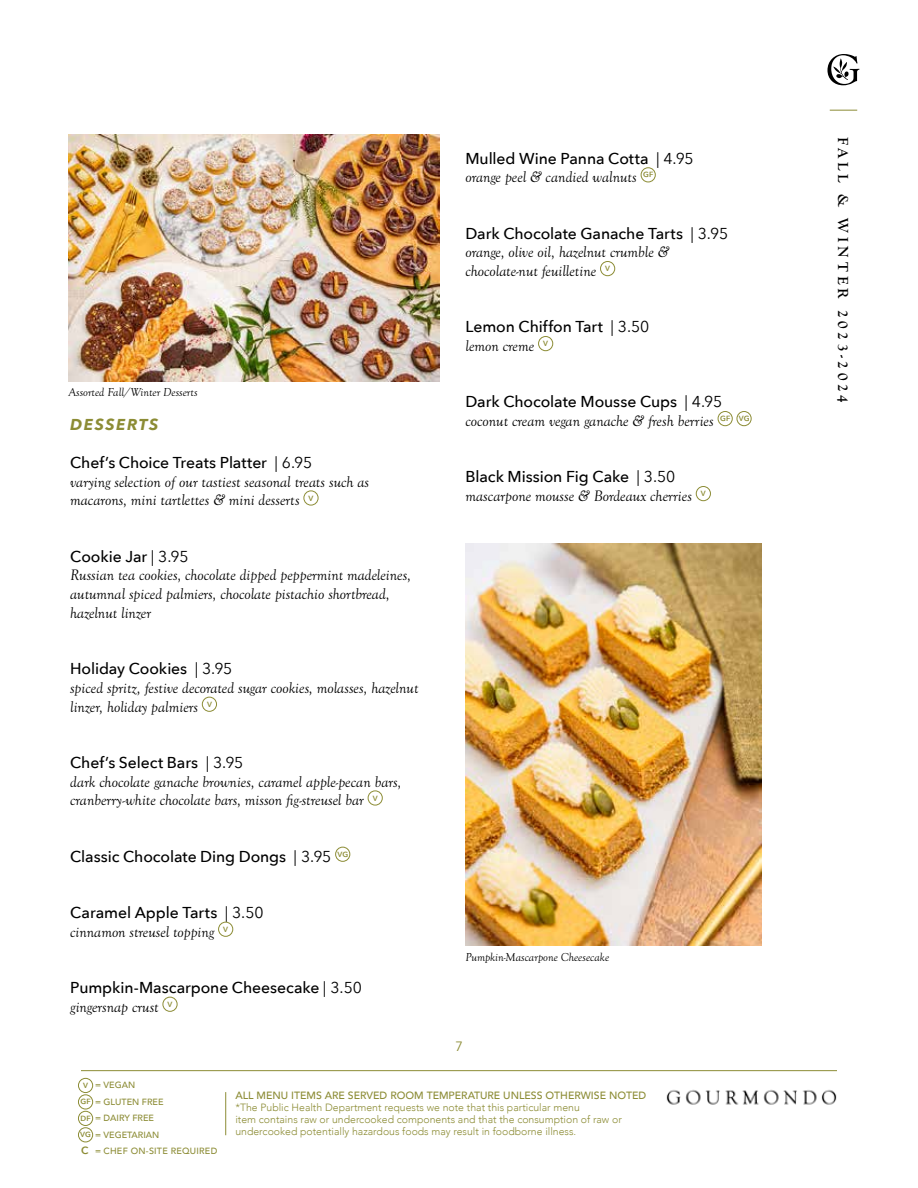
<style>
.page{position:relative;width:918px;height:1188px;background:#fff}
.page>*{position:absolute;margin:0;border:0;box-sizing:border-box;transform-origin:0 0}
.t1{font:italic 15.75px/18.8px "Goudy Old Sty";color:#000}
.t2{font:500 15.75px "Avenir Next";letter-spacing:-.005em;color:#000}
.t3{font:italic 700 15.75px "Avenir Next";letter-spacing:.1em;color:#8c8c35}
.t4{font:700 15px "Goudy Old Sty";letter-spacing:.25em;color:#000}
.t5{font:13.5px "Avenir Next";color:#8c8c35}
.t6{font:italic 12px "Goudy Old Sty";color:#000}
.t7{font:300 10.5px/12px "Avenir";color:#8c8c35}
.t8{font:500 10.5px "Avenir";color:#8c8c35}
.t9{font:600 10.5px "Avenir Next";color:#8c8c35}
.t10{font:500 9px/16.5px "Avenir";color:#8c8c35}
.t11{font:600 7.5px/16.5px "Avenir Next";color:#8c8c35;text-align:center}
.s1{font-weight:400}
</style>
<div class="page">
<div style="left:304px;top:491px;width:14px;height:14px;border:1px solid #8c8c35;border-radius:50%"></div>
<div style="left:202px;top:697px;width:15px;height:15px;border:1px solid #8c8c35;border-radius:50%"></div>
<div style="left:368px;top:791px;width:15px;height:14px;border:1px solid #8c8c35;border-radius:50%"></div>
<div style="left:335px;top:847px;width:15px;height:15px;border:1px solid #8c8c35;border-radius:50%"></div>
<div style="left:218px;top:922px;width:15px;height:15px;border:1px solid #8c8c35;border-radius:50%"></div>
<div style="left:163px;top:997px;width:14px;height:15px;border:1px solid #8c8c35;border-radius:50%"></div>
<div style="left:641px;top:167px;width:15px;height:15px;border:1px solid #8c8c35;border-radius:50%"></div>
<div style="left:600px;top:261px;width:15px;height:15px;border:1px solid #8c8c35;border-radius:50%"></div>
<div style="left:538px;top:336px;width:15px;height:15px;border:1px solid #8c8c35;border-radius:50%"></div>
<div style="left:718px;top:411px;width:15px;height:15px;border:1px solid #8c8c35;border-radius:50%"></div>
<div style="left:737px;top:411px;width:15px;height:15px;border:1px solid #8c8c35;border-radius:50%"></div>
<div style="left:696px;top:486px;width:15px;height:15px;border:1px solid #8c8c35;border-radius:50%"></div>
<svg style="left:827px;top:54px;width:33px;height:31px"></svg>
<svg style="left:830px;top:110px;width:27px;height:1px"></svg>
<hr style="left:81px;top:1070px;width:756px;height:1px;background:#8c8c35">
<hr style="left:225px;top:1092px;width:1px;height:43px;background:#8c8c35">
<div style="left:78px;top:1078px;width:15px;height:15px;border:1px solid #8c8c35;border-radius:50%"></div>
<div style="left:78px;top:1094px;width:15px;height:15px;border:1px solid #8c8c35;border-radius:50%"></div>
<div style="left:78px;top:1111px;width:15px;height:15px;border:1px solid #8c8c35;border-radius:50%"></div>
<div style="left:78px;top:1127px;width:15px;height:15px;border:1px solid #8c8c35;border-radius:50%"></div>
<img style="left:642px;top:1070px;width:195px;height:35px">
<img style="left:465px;top:543px;width:296px;height:402px">
<img style="left:68px;top:134px;width:372px;height:248px">
<p class="t2" style="left:465px;top:145px;width:230px">Mulled Wine Panna Cotta <span class="s1">| 4.95</span></p>
<p class="t1" style="left:465px;top:168px;width:189px">orange peel &amp; candied walnuts <sup>GF</sup></p>
<p class="t2" style="left:465px;top:220px;width:264px">Dark Chocolate Ganache Tarts <span class="s1">| 3.95</span></p>
<p class="t1" style="left:465px;top:243px;width:205px">orange, olive oil, hazelnut crumble &amp; chocolate-nut feuilletine <sup>V</sup></p>
<p class="t6" style="left:68px;top:386px;width:131px">Assorted Fall/Winter Desserts</p>
<p class="t3" style="left:70px;top:411px;width:90px">DESSERTS</p>
<p class="t2" style="left:70px;top:449px;width:244px">Chef’s Choice Treats Platter <span class="s1">| 6.95</span></p>
<p class="t1" style="left:70px;top:473px;width:301px">varying selection of our tastiest seasonal treats such as macarons, mini tartlettes &amp; mini desserts <sup>V</sup></p>
<p class="t2" style="left:70px;top:543px;width:120px">Cookie Jar <span class="s1">| 3.95</span></p>
<p class="t1" style="left:70px;top:566px;width:342px">Russian tea cookies, chocolate dipped peppermint madeleines, autumnal spiced palmiers, chocolate pistachio shortbread, hazelnut linzer</p>
<p class="t2" style="left:70px;top:655px;width:164px">Holiday Cookies <span class="s1">| 3.95</span></p>
<p class="t1" style="left:70px;top:679px;width:350px">spiced spritz, festive decorated sugar cookies, molasses, hazelnut linzer, holiday palmiers <sup>V</sup></p>
<p class="t2" style="left:70px;top:749px;width:175px">Chef’s Select Bars <span class="s1">| 3.95</span></p>
<p class="t1" style="left:70px;top:773px;width:333px">dark chocolate ganache brownies, caramel apple-pecan bars, cranberry-white chocolate bars, misson fig-streusel bar <sup>V</sup></p>
<p class="t2" style="left:70px;top:843px;width:279px">Classic Chocolate Ding Dongs <span class="s1">| 3.95</span> <sup>VG</sup></p>
<p class="t2" style="left:70px;top:899px;width:195px">Caramel Apple Tarts <span class="s1">| 3.50</span></p>
<p class="t1" style="left:70px;top:923px;width:159px">cinnamon streusel topping <sup>V</sup></p>
<p class="t2" style="left:70px;top:974px;width:293px">Pumpkin-Mascarpone Cheesecake <span class="s1">| 3.50</span></p>
<p class="t1" style="left:70px;top:998px;width:104px">gingersnap crust <sup>V</sup></p>
<p class="t2" style="left:465px;top:313px;width:185px">Lemon Chiffon Tart <span class="s1">| 3.50</span></p>
<p class="t1" style="left:465px;top:337px;width:84px">lemon creme <sup>V</sup></p>
<p class="t2" style="left:465px;top:388px;width:258px">Dark Chocolate Mousse Cups <span class="s1">| 4.95</span></p>
<p class="t1" style="left:465px;top:412px;width:285px">coconut cream vegan ganache &amp; fresh berries <sup>GF</sup> <sup>VG</sup></p>
<p class="t2" style="left:465px;top:463px;width:211px">Black Mission Fig Cake <span class="s1">| 3.50</span></p>
<p class="t1" style="left:465px;top:487px;width:242px">mascarpone mousse &amp; Bordeaux cherries <sup>V</sup></p>
<p class="t6" style="left:465px;top:951px;width:145px">Pumpkin-Mascarpone Cheesecake</p>
<p class="t5" style="left:455px;top:1035px;width:9px">7</p>
<p class="t10" style="left:95px;top:1076px;width:124px">= VEGAN<br>= GLUTEN FREE<br>= DAIRY FREE<br>= VEGETARIAN<br>= CHEF ON-SITE REQUIRED</p>
<p class="t8" style="left:235px;top:1087px;width:412px">ALL MENU ITEMS ARE SERVED ROOM TEMPERATURE UNLESS OTHERWISE NOTED</p>
<p class="t11" style="left:80px;top:1077px;width:12px">V<br>GF<br>DF<br>VG</p>
<p class="t9" style="left:81px;top:1142px;width:9px">C</p>
<p class="t7" style="left:235px;top:1102px;width:388px">*The Public Health Department requests we note that this particular menu<br>item contains raw or undercooked components and that the consumption of raw or undercooked potentially hazardous foods may result in foodborne illness.</p>
<p class="t4" style="left:852px;top:137px;width:267px;rotate:90deg">FALL &amp; WINTER 2023-2024</p>
</div>
